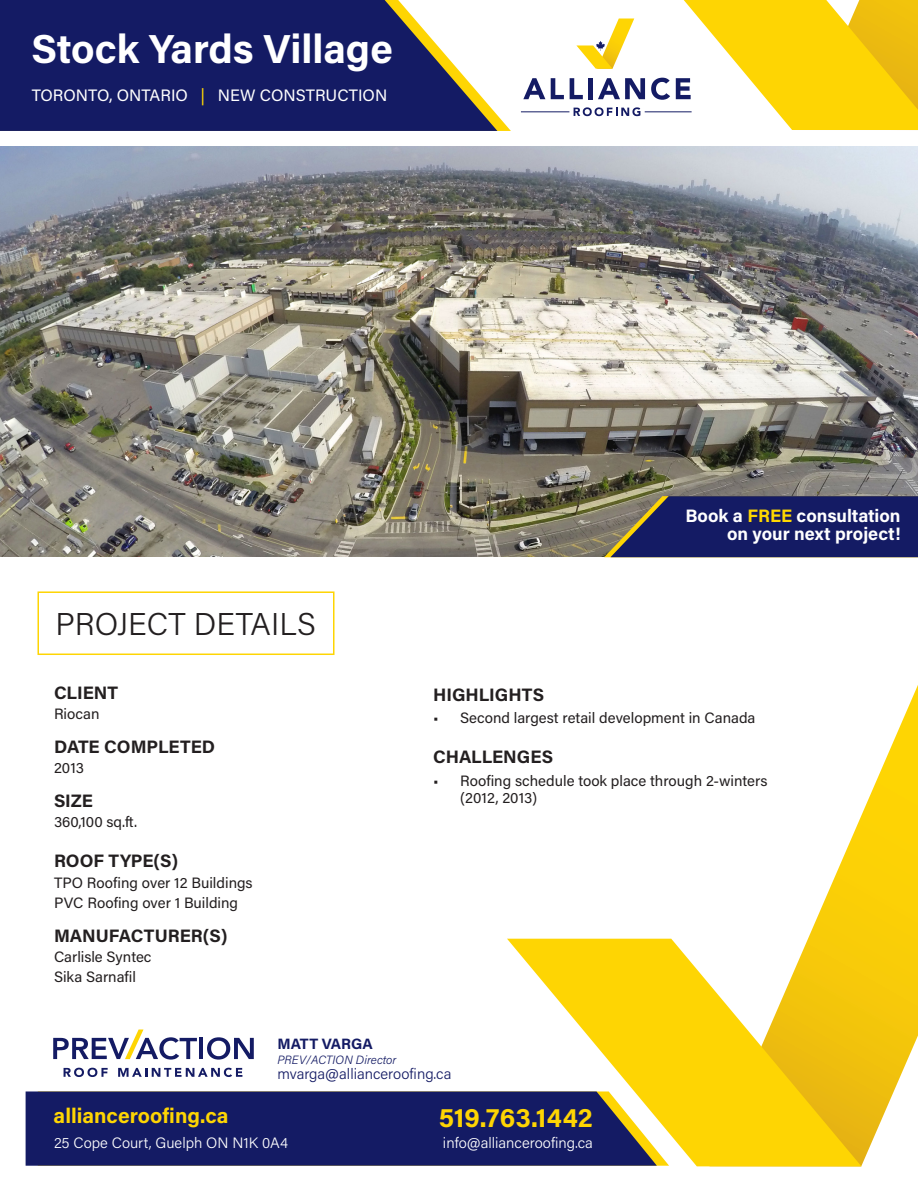
<style>
.page{position:relative;width:918px;height:1188px;background:#fff}
.page>*{position:absolute;margin:0;border:0;box-sizing:border-box;transform-origin:0 0}
.t1{font:700 40.5px "Acumin Pro";color:#fff}
.t2{font:300 31.5px "Acumin Pro";color:#231f20}
.t3{font:700 27px "Acumin Pro";letter-spacing:.005em;color:#fed503}
.t4{font:700 21px "Acumin Pro";color:#fed503}
.t5{font:700 18px "Acumin Pro";color:#231f20}
.t6{font:700 18px "Acumin Pro";color:#fff}
.t7{font:16.5px "Acumin Pro";color:#fff}
.t8{font:15px/16.5px "Acumin Pro";color:#231f20}
.t9{font:300 15px "Acumin Pro";color:#fff}
.t10{font:300 15px "Acumin Pro";color:#141b64}
.t11{font:700 15px "Acumin Pro";color:#141b64}
.t12{font:italic 300 12px "Acumin Pro";letter-spacing:.005em;color:#141b64}
.s1{color:#fed503}
.s2{color:#ffd801}
</style>
<div class="page">
<svg style="left:0;top:0;width:497px;height:131px;background:#2e336f"></svg>
<svg style="left:523px;top:78px;width:22px;height:21px"></svg>
<svg style="left:551px;top:78px;width:13px;height:21px"></svg>
<svg style="left:570px;top:78px;width:13px;height:21px"></svg>
<div style="left:588px;top:78px;width:5px;height:21px;background:#141b64"></div>
<svg style="left:598px;top:78px;width:47px;height:21px"></svg>
<svg style="left:651px;top:0;width:267px;height:130px"></svg>
<svg style="left:574px;top:107px;width:66px;height:9px"></svg>
<hr style="left:521px;top:111px;width:48px;height:1px;background:#141b64">
<hr style="left:645px;top:111px;width:47px;height:1px;background:#141b64">
<svg style="left:576px;top:19px;width:58px;height:50px"></svg>
<svg style="left:808px;top:685px;width:110px;height:480px"></svg>
<svg style="left:507px;top:939px;width:355px;height:227px;fill:#fed503"></svg>
<svg style="left:26px;top:1091px;width:631px;height:75px;background:#212665"></svg>
<svg style="left:53px;top:1030px;width:144px;height:30px"></svg>
<hr style="left:200px;top:1038px;width:3px;height:21px;background:#141b64">
<svg style="left:207px;top:1037px;width:47px;height:23px"></svg>
<svg style="left:64px;top:1068px;width:44px;height:9px"></svg>
<svg style="left:118px;top:1068px;width:124px;height:9px"></svg>
<img style="left:0;top:146px;width:918px;height:411px">
<svg style="left:604px;top:496px;width:314px;height:61px;background:#232862"></svg>
<div style="left:38px;top:591px;width:296px;height:64px;border:2px solid #fed503"></div>
<p class="t1" style="left:32px;top:20px;width:363px">Stock Yards Village</p>
<p class="t7" style="left:32px;top:83px;width:357px">TORONTO, ONTARIO <span class="s1">|</span> NEW CONSTRUCTION</p>
<p class="t2" style="left:56px;top:602px;width:262px">PROJECT DETAILS</p>
<p class="t5" style="left:54px;top:680px;width:66px">CLIENT</p>
<p class="t8" style="left:54px;top:705px;width:47px">Riocan</p>
<p class="t5" style="left:54px;top:734px;width:163px">DATE COMPLETED</p>
<p class="t8" style="left:54px;top:759px;width:31px">2013</p>
<p class="t5" style="left:54px;top:788px;width:41px">SIZE</p>
<p class="t8" style="left:54px;top:813px;width:85px">360,100 sq.ft.</p>
<p class="t5" style="left:54px;top:849px;width:126px">ROOF TYPE(S)</p>
<p class="t8" style="left:54px;top:874px;width:200px">TPO Roofing over 12 Buildings</p>
<p class="t8" style="left:54px;top:894px;width:186px">PVC Roofing over 1 Building</p>
<p class="t5" style="left:54px;top:923px;width:175px">MANUFACTURER(S)</p>
<p class="t8" style="left:54px;top:948px;width:99px">Carlisle Syntec</p>
<p class="t8" style="left:54px;top:968px;width:84px">Sika Sarnafil</p>
<p class="t6" style="left:685px;top:503px;width:217px">Book a <span class="s2">FREE</span> consultation</p>
<p class="t6" style="left:727px;top:521px;width:175px">on your next project!</p>
<p class="t5" style="left:433px;top:682px;width:113px">HIGHLIGHTS</p>
<p class="t8" style="left:433px;top:709px;width:324px">• Second largest retail development in Canada</p>
<p class="t5" style="left:433px;top:744px;width:122px">CHALLENGES</p>
<p class="t8" style="left:460px;top:772px;width:309px;text-indent:-27px">• Roofing schedule took place through 2-winters (2012, 2013)</p>
<p class="t11" style="left:277px;top:1033px;width:97px">MATT VARGA</p>
<p class="t12" style="left:277px;top:1051px;width:121px">PREV/ACTION Director</p>
<p class="t10" style="left:277px;top:1063px;width:176px">mvarga@allianceroofing.ca</p>
<h3 class="t4" style="left:54px;top:1101px;width:176px">allianceroofing.ca</h3>
<p class="t9" style="left:54px;top:1132px;width:235px">25 Cope Court, Guelph ON N1K 0A4</p>
<h3 class="t3" style="left:439px;top:1099px;width:156px">519.763.1442</h3>
<p class="t9" style="left:443px;top:1133px;width:151px">info@allianceroofing.ca</p>
</div>
